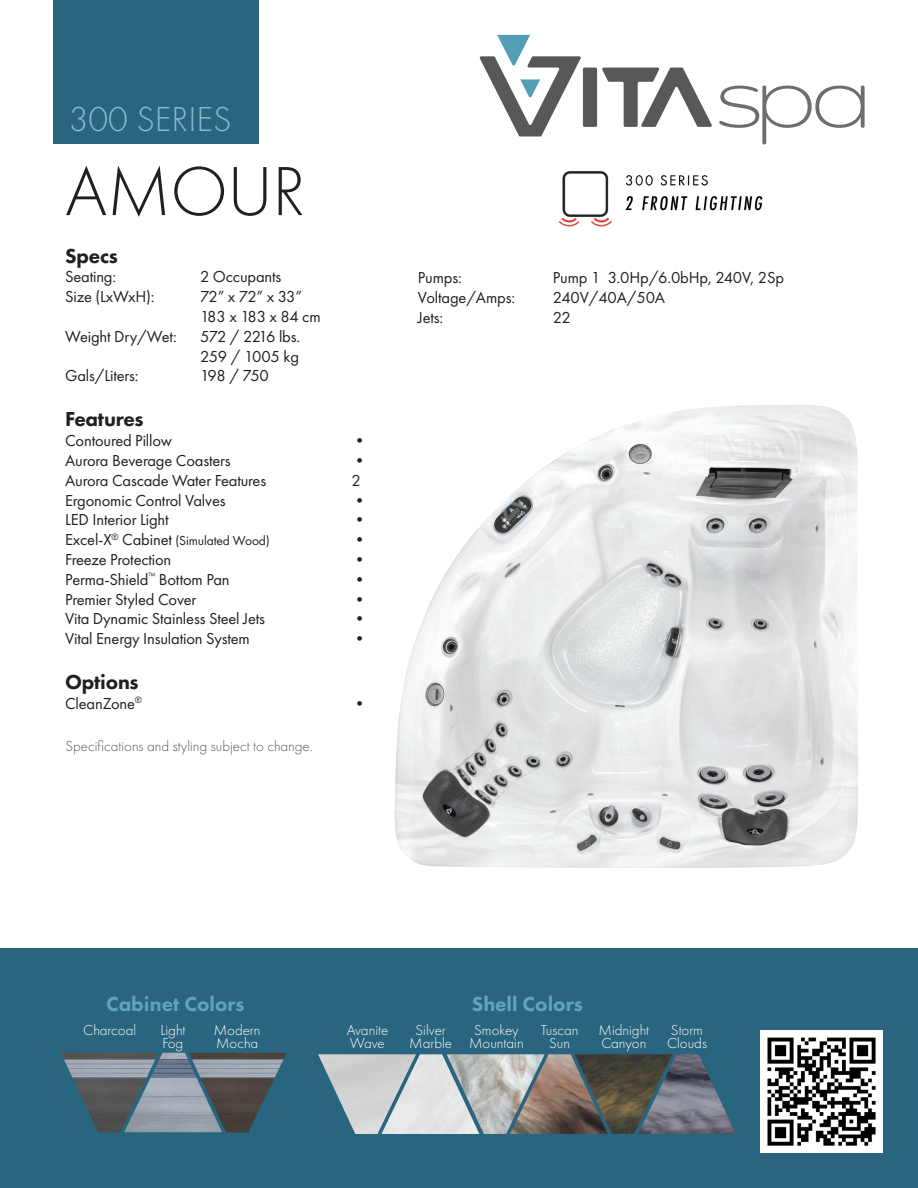
<style>
.page{position:relative;width:918px;height:1188px;background:#fff}
.page>*{position:absolute;margin:0;border:0;box-sizing:border-box;transform-origin:0 0}
.t1{font:300 72px "Futura PT";letter-spacing:-.01em;color:#231f20}
.t2{font:300 36px "Futura PT";color:#89b8ca}
.t3{font:800 21px "Futura PT";color:#63a3b9}
.t4{font:800 21px "Futura PT";letter-spacing:-.01em;color:#231f20}
.t5{font:16.5px "Futura PT";letter-spacing:-.01em;color:#231f20}
.t6{font:16.5px "Futura PT";letter-spacing:-.05em;color:#231f20}
.t7{font:300 15px "Futura PT";color:#fff}
.t8{font:300 15px "Futura PT";color:#57585a}
.t9{font:13.5px "Futura PT";letter-spacing:-.01em;color:#231f20}
.s1{font-size:16.5px}
</style>
<div class="page">
<img style="left:395px;top:405px;width:463px;height:463px">
<svg style="left:719px;top:85px;width:146px;height:60px"></svg>
<div style="left:583px;top:68px;width:14px;height:59px;background:#57585a;border-radius:2px"></div>
<svg style="left:602px;top:68px;width:110px;height:59px"></svg>
<svg style="left:480px;top:35px;width:101px;height:102px"></svg>
<div style="left:0;top:948px;width:918px;height:240px;background:#29657e"></div>
<div style="left:54px;top:0;width:205px;height:144px;background:#29657e"></div>
<img style="left:760px;top:1030px;width:122px;height:122px">
<img style="left:318px;top:1054px;width:63px;height:80px">
<img style="left:381px;top:1054px;width:66px;height:80px">
<img style="left:447px;top:1054px;width:63px;height:80px">
<img style="left:510px;top:1054px;width:65px;height:80px">
<img style="left:575px;top:1054px;width:63px;height:80px">
<img style="left:638px;top:1054px;width:98px;height:80px">
<img style="left:61px;top:1053px;width:63px;height:79px">
<img style="left:124px;top:1053px;width:65px;height:79px">
<img style="left:189px;top:1053px;width:98px;height:79px">
<img style="left:558px;top:171px;width:205px;height:55px">
<p class="t2" style="left:69px;top:99px;width:164px">300 SERIES</p>
<p class="t1" style="left:65px;top:150px;width:242px">AMOUR</p>
<p class="t4" style="left:65px;top:242px;width:54px">Specs</p>
<p class="t5" style="left:65px;top:267px;width:53px">Seating:</p>
<p class="t5" style="left:200px;top:267px;width:83px">2 Occupants</p>
<p class="t5" style="left:65px;top:287px;width:91px">Size (LxWxH):</p>
<p class="t5" style="left:200px;top:287px;width:104px">72” x 72” x 33”</p>
<p class="t5" style="left:200px;top:307px;width:122px">183 x 183 x 84 cm</p>
<p class="t5" style="left:65px;top:327px;width:113px">Weight Dry/Wet:</p>
<p class="t6" style="left:200px;top:327px;width:102px">572 / 2216 lbs.</p>
<p class="t5" style="left:200px;top:346px;width:100px">259 / 1005 kg</p>
<p class="t5" style="left:65px;top:366px;width:75px">Gals/Liters:</p>
<p class="t5" style="left:200px;top:366px;width:70px">198 / 750</p>
<p class="t4" style="left:65px;top:406px;width:80px">Features</p>
<p class="t5" style="left:65px;top:431px;width:109px">Contoured Pillow</p>
<p class="t5" style="left:352px;top:431px;width:18px">•</p>
<p class="t5" style="left:65px;top:451px;width:167px">Aurora Beverage Coasters</p>
<p class="t5" style="left:352px;top:451px;width:18px">•</p>
<p class="t5" style="left:65px;top:471px;width:203px">Aurora Cascade Water Features</p>
<p class="t5" style="left:352px;top:471px;width:11px">2</p>
<p class="t5" style="left:65px;top:490px;width:162px">Ergonomic Control Valves</p>
<p class="t5" style="left:352px;top:490px;width:18px">•</p>
<p class="t5" style="left:65px;top:510px;width:105px">LED Interior Light</p>
<p class="t5" style="left:352px;top:510px;width:18px">•</p>
<p class="t9" style="left:65px;top:533px;width:206px"><span class="s1">Excel-X</span><sup>®</sup> <span class="s1">Cabinet</span> (Simulated Wood)</p>
<p class="t5" style="left:352px;top:530px;width:18px">•</p>
<p class="t5" style="left:65px;top:550px;width:108px">Freeze Protection</p>
<p class="t5" style="left:352px;top:550px;width:18px">•</p>
<p class="t5" style="left:65px;top:570px;width:166px">Perma-Shield<sup>™</sup> Bottom Pan</p>
<p class="t5" style="left:352px;top:570px;width:18px">•</p>
<p class="t5" style="left:65px;top:589px;width:133px">Premier Styled Cover</p>
<p class="t5" style="left:352px;top:589px;width:18px">•</p>
<p class="t5" style="left:65px;top:609px;width:201px">Vita Dynamic Stainless Steel Jets</p>
<p class="t5" style="left:352px;top:609px;width:18px">•</p>
<p class="t5" style="left:65px;top:629px;width:186px">Vital Energy Insulation System</p>
<p class="t5" style="left:352px;top:629px;width:18px">•</p>
<p class="t4" style="left:65px;top:669px;width:75px">Options</p>
<p class="t5" style="left:65px;top:694px;width:78px">CleanZone<sup>®</sup></p>
<p class="t5" style="left:352px;top:694px;width:18px">•</p>
<p class="t8" style="left:65px;top:738px;width:249px">Specifications and styling subject to change.</p>
<p class="t5" style="left:418px;top:268px;width:45px">Pumps:</p>
<p class="t5" style="left:553px;top:268px;width:233px">Pump 1 3.0Hp/6.0bHp, 240V, 2Sp</p>
<p class="t5" style="left:418px;top:287px;width:99px">Voltage/Amps:</p>
<p class="t5" style="left:553px;top:287px;width:114px">240V/40A/50A</p>
<p class="t5" style="left:418px;top:307px;width:27px">Jets:</p>
<p class="t5" style="left:553px;top:307px;width:19px">22</p>
<p class="t3" style="left:106px;top:991px;width:140px">Cabinet Colors</p>
<p class="t3" style="left:472px;top:991px;width:112px">Shell Colors</p>
<p class="t7" style="left:83px;top:1021px;width:55px">Charcoal</p>
<p class="t7" style="left:160px;top:1021px;width:26px">Light</p>
<p class="t7" style="left:162px;top:1035px;width:22px">Fog</p>
<p class="t7" style="left:214px;top:1021px;width:48px">Modern</p>
<p class="t7" style="left:216px;top:1035px;width:43px">Mocha</p>
<p class="t7" style="left:416px;top:1021px;width:32px">Silver</p>
<p class="t7" style="left:409px;top:1035px;width:44px">Marble</p>
<p class="t7" style="left:474px;top:1021px;width:46px">Smokey</p>
<p class="t7" style="left:469px;top:1035px;width:56px">Mountain</p>
<p class="t7" style="left:347px;top:1021px;width:43px">Avanite</p>
<p class="t7" style="left:350px;top:1035px;width:36px">Wave</p>
<p class="t7" style="left:541px;top:1021px;width:39px">Tuscan</p>
<p class="t7" style="left:549px;top:1035px;width:22px">Sun</p>
<p class="t7" style="left:599px;top:1021px;width:52px">Midnight</p>
<p class="t7" style="left:601px;top:1035px;width:46px">Canyon</p>
<p class="t7" style="left:671px;top:1021px;width:34px">Storm</p>
<p class="t7" style="left:667px;top:1035px;width:42px">Clouds</p>
</div>
